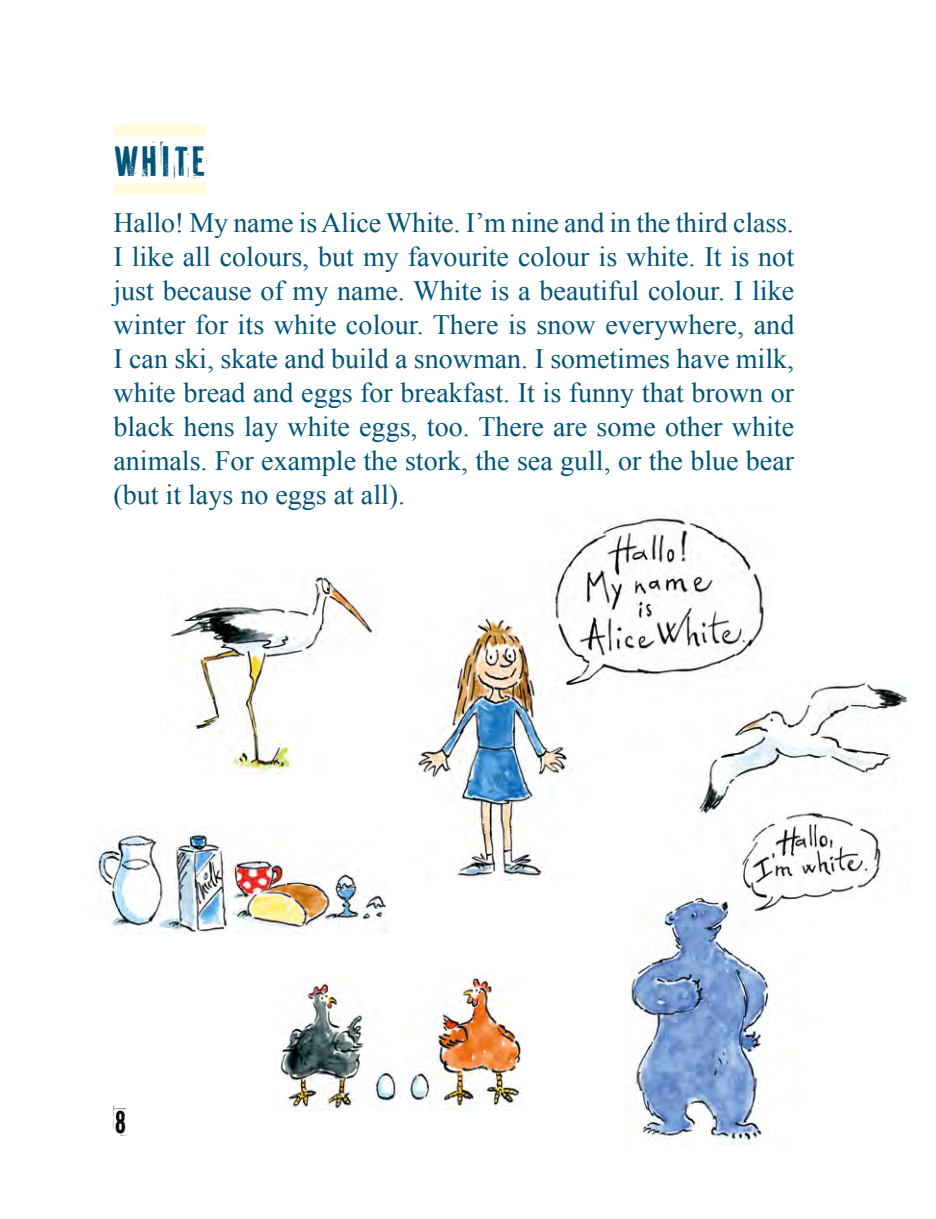
<style>
.page{position:relative;width:936px;height:1219px;background:#fff}
.page>*{position:absolute;margin:0;border:0;box-sizing:border-box;transform-origin:0 0}
.t1{font:40px "PF Fuel Pro";color:#005478}
.t2{font:30px "PF Fuel Pro";color:#000}
.t3{font:28px/34px "Times New Roman";color:#005478;text-align:justify}
</style>
<div class="page">
<div style="left:113px;top:125px;width:93px;height:11px;background:#fffbdc"></div>
<div style="left:113px;top:183px;width:93px;height:12px;background:#fffbdc"></div>
<img style="left:92px;top:831px;width:295px;height:102px">
<img style="left:413px;top:517px;width:353px;height:364px">
<img style="left:280px;top:975px;width:242px;height:135px">
<img style="left:625px;top:681px;width:283px;height:464px">
<img style="left:170px;top:576px;width:207px;height:199px">
<h1 class="t1" style="left:113px;top:132px;width:94px">White</h1>
<p class="t3" style="left:113px;top:205px;width:682px">Hallo! My name is Alice White. I’m nine and in the third class.<br>I like all colours, but my favourite colour is white. It is not just because of my name. White is a beautiful colour. I like winter for its white colour. There is snow everywhere, and I can ski, skate and build a snowman. I sometimes have milk, white bread and eggs for breakfast. It is funny that brown or black hens lay white eggs, too. There are some other white animals. For example the stork, the sea gull, or the blue bear (but it lays no eggs at all).</p>
<p class="t2" style="left:113px;top:1100px;width:15px">8</p>
</div>
